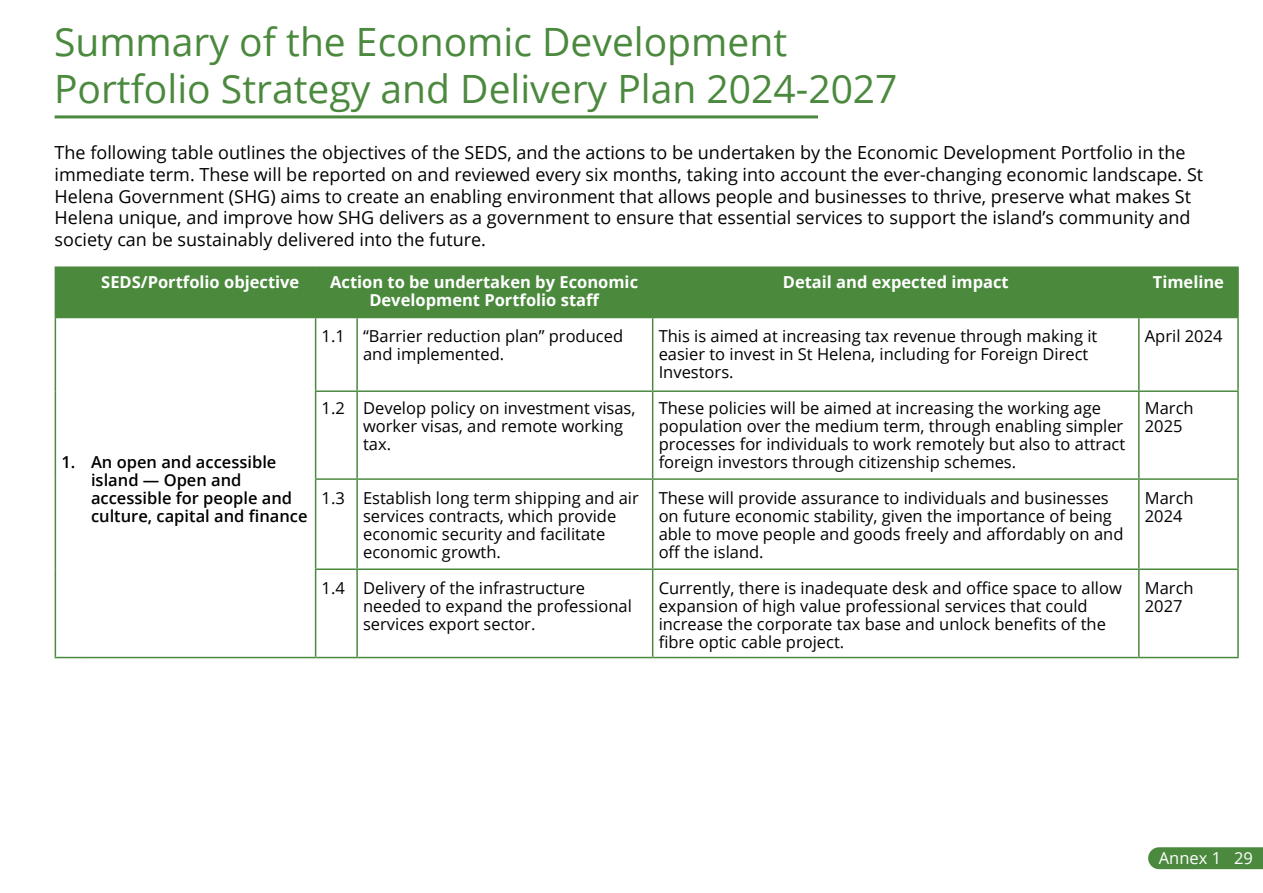
<style>
.page{position:relative;width:1263px;height:893px;background:#fff}
.page>*{position:absolute;margin:0;border:0;box-sizing:border-box;transform-origin:0 0}
.t1{font:39px/46.8px "Open Sans";color:#4b893e}
.t2{font:18px/21.6px "Open Sans";color:#000}
.t3{font:16.5px/18px "Open Sans";color:#000}
.t4{font:700 16.5px/18px "Open Sans";color:#fff;text-align:center}
.t5{font:600 16.5px/18px "Open Sans";color:#000}
.t6{font:16.5px "Open Sans";color:#fff}
</style>
<div class="page">
<hr style="left:55px;top:115px;width:763px;height:3px;background:#4b893e">
<div style="left:56px;top:268px;width:1181px;height:49px;background:#4b8a3d"></div>
<hr style="left:55px;top:318px;width:1px;height:73px;background:#4b893e">
<hr style="left:55px;top:391px;width:1px;height:88px;background:#4b893e">
<hr style="left:55px;top:479px;width:1px;height:90px;background:#4b893e">
<hr style="left:55px;top:569px;width:1px;height:88px;background:#4b893e">
<hr style="left:55px;top:657px;width:30px;height:1px;background:#4b893e">
<hr style="left:85px;top:657px;width:231px;height:1px;background:#4b893e">
<hr style="left:315px;top:318px;width:1px;height:72px;background:#4b893e">
<hr style="left:356px;top:318px;width:2px;height:72px;background:#4b893e">
<hr style="left:652px;top:318px;width:1px;height:72px;background:#4b893e">
<hr style="left:1138px;top:318px;width:1px;height:72px;background:#4b893e">
<hr style="left:1237px;top:318px;width:2px;height:72px;background:#4b893e">
<hr style="left:315px;top:390px;width:42px;height:2px;background:#4b893e">
<hr style="left:315px;top:392px;width:1px;height:86px;background:#4b893e">
<hr style="left:357px;top:390px;width:296px;height:2px;background:#4b893e">
<hr style="left:356px;top:392px;width:2px;height:86px;background:#4b893e">
<hr style="left:653px;top:390px;width:486px;height:2px;background:#4b893e">
<hr style="left:652px;top:392px;width:1px;height:86px;background:#4b893e">
<hr style="left:1139px;top:390px;width:100px;height:2px;background:#4b893e">
<hr style="left:1138px;top:392px;width:1px;height:86px;background:#4b893e">
<hr style="left:1237px;top:392px;width:2px;height:86px;background:#4b893e">
<hr style="left:315px;top:478px;width:42px;height:2px;background:#4b893e">
<hr style="left:315px;top:480px;width:1px;height:88px;background:#4b893e">
<hr style="left:357px;top:478px;width:296px;height:2px;background:#4b893e">
<hr style="left:356px;top:480px;width:2px;height:88px;background:#4b893e">
<hr style="left:653px;top:478px;width:486px;height:2px;background:#4b893e">
<hr style="left:652px;top:480px;width:1px;height:88px;background:#4b893e">
<hr style="left:1139px;top:478px;width:100px;height:2px;background:#4b893e">
<hr style="left:1138px;top:480px;width:1px;height:88px;background:#4b893e">
<hr style="left:1237px;top:480px;width:2px;height:88px;background:#4b893e">
<hr style="left:315px;top:568px;width:42px;height:2px;background:#4b893e">
<hr style="left:315px;top:570px;width:1px;height:87px;background:#4b893e">
<hr style="left:357px;top:568px;width:296px;height:2px;background:#4b893e">
<hr style="left:356px;top:570px;width:2px;height:87px;background:#4b893e">
<hr style="left:653px;top:568px;width:486px;height:2px;background:#4b893e">
<hr style="left:652px;top:570px;width:1px;height:87px;background:#4b893e">
<hr style="left:1139px;top:568px;width:100px;height:2px;background:#4b893e">
<hr style="left:1138px;top:570px;width:1px;height:87px;background:#4b893e">
<hr style="left:1237px;top:570px;width:2px;height:87px;background:#4b893e">
<hr style="left:316px;top:657px;width:41px;height:1px;background:#4b893e">
<hr style="left:357px;top:657px;width:296px;height:1px;background:#4b893e">
<hr style="left:653px;top:657px;width:486px;height:1px;background:#4b893e">
<hr style="left:1139px;top:657px;width:100px;height:1px;background:#4b893e">
<hr style="left:55px;top:266px;width:30px;height:2px;background:#4b893e">
<hr style="left:55px;top:268px;width:1px;height:49px;background:#4b893e">
<hr style="left:85px;top:266px;width:231px;height:2px;background:#4b893e">
<hr style="left:84px;top:268px;width:2px;height:49px;background:#4b893e">
<hr style="left:316px;top:266px;width:41px;height:2px;background:#4b893e">
<hr style="left:315px;top:268px;width:1px;height:49px;background:#4b893e">
<hr style="left:357px;top:266px;width:296px;height:2px;background:#4b893e">
<hr style="left:653px;top:266px;width:486px;height:2px;background:#4b893e">
<hr style="left:652px;top:268px;width:1px;height:49px;background:#4b893e">
<hr style="left:1139px;top:266px;width:100px;height:2px;background:#4b893e">
<hr style="left:1138px;top:268px;width:1px;height:49px;background:#4b893e">
<hr style="left:1237px;top:268px;width:2px;height:49px;background:#4b893e">
<hr style="left:55px;top:317px;width:30px;height:1px;background:#4b893e">
<hr style="left:85px;top:317px;width:231px;height:1px;background:#4b893e">
<hr style="left:316px;top:317px;width:41px;height:1px;background:#4b893e">
<hr style="left:357px;top:317px;width:296px;height:1px;background:#4b893e">
<hr style="left:653px;top:317px;width:486px;height:1px;background:#4b893e">
<hr style="left:1139px;top:317px;width:100px;height:1px;background:#4b893e">
<div style="left:1148px;top:847px;width:115px;height:22px;background:#4b893e"></div>
<h1 class="t1" style="left:54px;top:18px;width:845px">Summary of the Economic Development<br>Portfolio Strategy and Delivery Plan 2024-2027</h1>
<p class="t2" style="left:55px;top:142px;width:1150px">The following table outlines the objectives of the SEDS, and the actions to be undertaken by the Economic Development Portfolio in the immediate term. These will be reported on and reviewed every six months, taking into account the ever-changing economic landscape. St Helena Government (SHG) aims to create an enabling environment that allows people and businesses to thrive, preserve what makes St Helena unique, and improve how SHG delivers as a government to ensure that essential services to support the island’s community and society can be sustainably delivered into the future.</p>
<p class="t4" style="left:101px;top:273px;width:200px">SEDS/Portfolio objective</p>
<p class="t4" style="left:330px;top:273px;width:309px">Action to be undertaken by Economic<br>Development Portfolio staff</p>
<p class="t4" style="left:783px;top:273px;width:227px">Detail and expected impact</p>
<p class="t4" style="left:1153px;top:273px;width:73px">Timeline</p>
<p class="t5" style="left:91px;top:453px;width:218px;text-indent:-30px">1. An open and accessible island — Open and accessible for people and culture, capital and finance</p>
<p class="t3" style="left:363px;top:327px;width:261px;text-indent:-41px">1.1 “Barrier reduction plan” produced and implemented.</p>
<p class="t3" style="left:659px;top:327px;width:440px">This is aimed at increasing tax revenue through making it easier to invest in St Helena, including for Foreign Direct<br>Investors.</p>
<p class="t3" style="left:1145px;top:327px;width:79px">April 2024</p>
<p class="t3" style="left:363px;top:399px;width:274px;text-indent:-41px">1.2 Develop policy on investment visas, worker visas, and remote working tax.</p>
<p class="t3" style="left:659px;top:399px;width:468px">These policies will be aimed at increasing the working age population over the medium term, through enabling simpler processes for individuals to work remotely but also to attract foreign investors through citizenship schemes.</p>
<p class="t3" style="left:1145px;top:399px;width:50px">March<br>2025</p>
<p class="t3" style="left:363px;top:489px;width:277px;text-indent:-41px">1.3 Establish long term shipping and air services contracts, which provide economic security and facilitate economic growth.</p>
<p class="t3" style="left:659px;top:489px;width:466px">These will provide assurance to individuals and businesses on future economic stability, given the importance of being able to move people and goods freely and affordably on and off the island.</p>
<p class="t3" style="left:1145px;top:489px;width:50px">March<br>2024</p>
<p class="t3" style="left:363px;top:579px;width:270px;text-indent:-41px">1.4 Delivery of the infrastructure needed to expand the professional services export sector.</p>
<p class="t3" style="left:659px;top:579px;width:465px">Currently, there is inadequate desk and office space to allow expansion of high value professional services that could increase the corporate tax base and unlock benefits of the fibre optic cable project.</p>
<p class="t3" style="left:1145px;top:579px;width:50px">March<br>2027</p>
<p class="t6" style="left:1159px;top:847px;width:96px">Annex 1 29</p>
<p class="t6" style="left:1215px;top:847px;width:20px">29</p>
</div>
